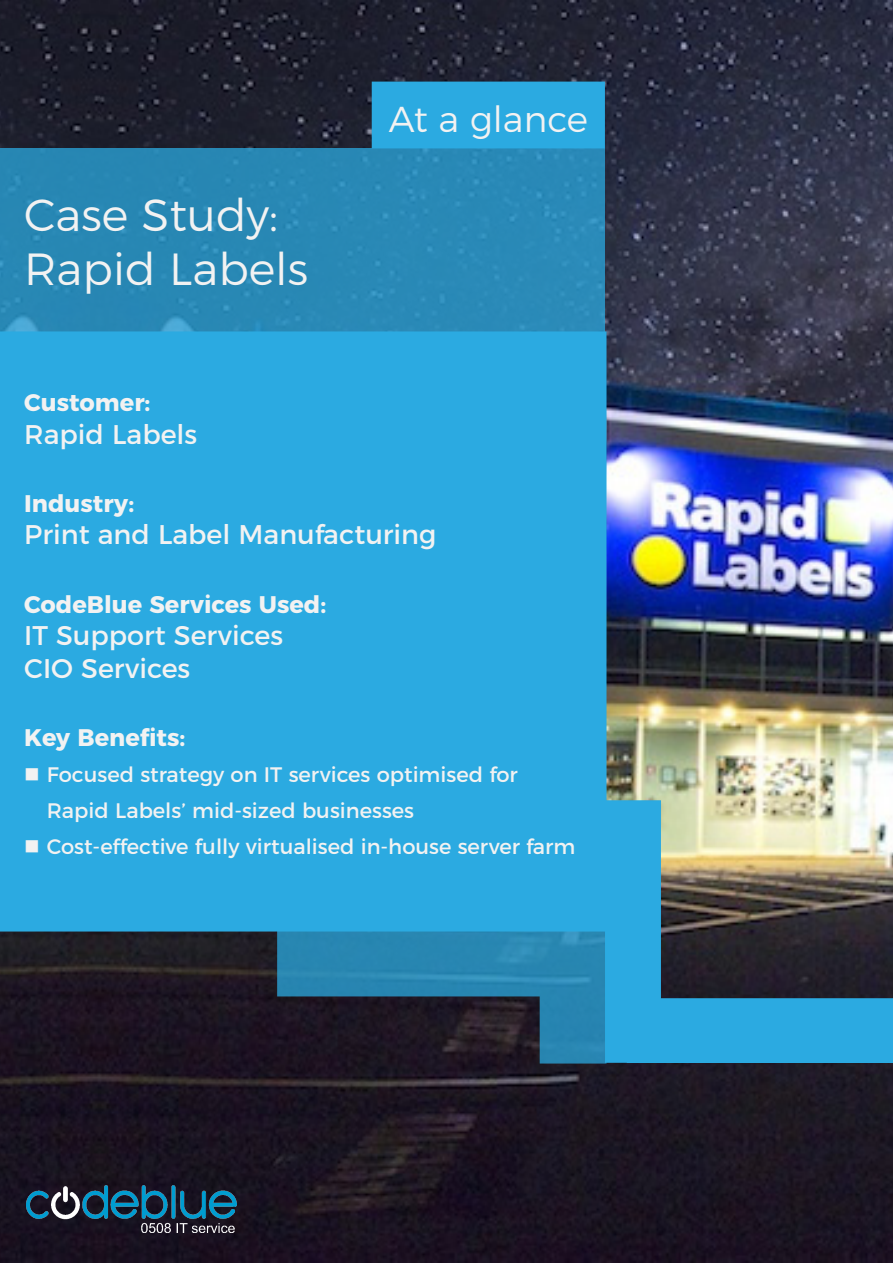
<style>
.page{position:relative;width:893px;height:1263px;background:#fff}
.page>*{position:absolute;margin:0;border:0;box-sizing:border-box;transform-origin:0 0}
.t1{font:300 45px "Montserrat";color:#f2f2f2}
.t2{font:300 36px "Montserrat";color:#f2f2f2}
.t3{font:27px/32.4px "Montserrat";color:#f2f2f2}
.t4{font:700 24px "Montserrat";color:#f2f2f2}
.t5{font:21px/36px "Montserrat";color:#f2f2f2}
</style>
<div class="page">
<img style="left:0;top:0;width:893px;height:1263px">
<div style="left:0;top:148px;width:605px;height:185px;background:#2888b5"></div>
<div style="left:0;top:331px;width:606px;height:600px;background:#2baae1"></div>
<div style="left:661px;top:998px;width:232px;height:65px;background:#2baae1"></div>
<div style="left:605px;top:800px;width:56px;height:263px;background:#2baae1"></div>
<div style="left:277px;top:928px;width:268px;height:68px;background:#2886b1;border:2px solid #2baae1"></div>
<div style="left:540px;top:928px;width:66px;height:135px;background:#2785b1;border:2px solid #2baae1"></div>
<img style="left:27px;top:1185px;width:209px;height:48px">
<div style="left:372px;top:82px;width:233px;height:66px;background:#2baae1"></div>
<svg style="left:26px;top:768px;width:12px;height:12px"></svg>
<svg style="left:26px;top:840px;width:12px;height:12px"></svg>
<p class="t1" style="left:24px;top:180px;width:256px">Case Study:</p>
<p class="t1" style="left:24px;top:234px;width:285px">Rapid Labels</p>
<p class="t4" style="left:24px;top:383px;width:128px">Customer:</p>
<p class="t3" style="left:24px;top:415px;width:175px">Rapid Labels</p>
<p class="t2" style="left:389px;top:91px;width:201px">At a glance</p>
<p class="t4" style="left:24px;top:484px;width:111px">Industry:</p>
<p class="t3" style="left:24px;top:516px;width:414px">Print and Label Manufacturing</p>
<p class="t4" style="left:24px;top:584px;width:303px">CodeBlue Services Used:</p>
<p class="t3" style="left:24px;top:617px;width:260px">IT Support Services<br>CIO Services</p>
<p class="t4" style="left:24px;top:718px;width:163px">Key Benefits:</p>
<p class="t5" style="left:47px;top:755px;width:472px">Focused strategy on IT services optimised for<br>Rapid Labels’ mid-sized businesses</p>
<p class="t5" style="left:47px;top:827px;width:530px">Cost-effective fully virtualised in-house server farm</p>
</div>
